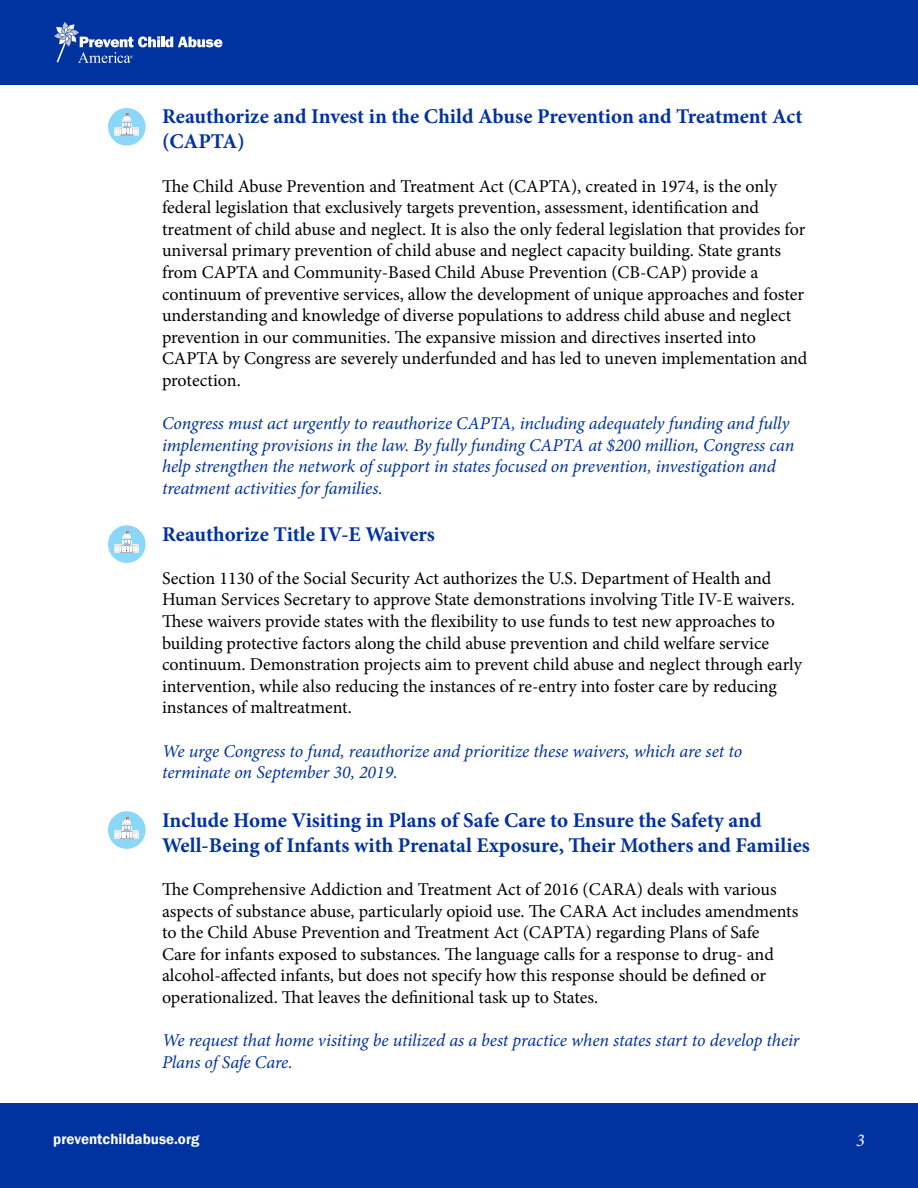
<style>
.page{position:relative;width:918px;height:1188px;background:#fff}
.page>*{position:absolute;margin:0;border:0;box-sizing:border-box;transform-origin:0 0}
.t1{font:700 21px/25.2px "Minion Pro";color:#0032a0}
.t2{font:18px/21.6px "Minion Pro";color:#000}
.t3{font:italic 18px/21.6px "Minion Pro";letter-spacing:-.01em;color:#0032a0}
.t4{font:italic 18px "Minion Pro";color:#fff}
.t5{font:600 15px "Franklin Gothic";color:#fff}
</style>
<div class="page">
<div style="left:0;top:0;width:918px;height:85px;background:#0032a0"></div>
<div style="left:0;top:1103px;width:918px;height:85px;background:#0032a0"></div>
<svg style="left:54px;top:22px;width:168px;height:41px"></svg>
<div style="left:108px;top:108px;width:38px;height:38px;background:#8ad7f8;border-radius:50%"></div>
<div style="left:114px;top:127px;width:25px;height:9px;background:#e7e9ed"></div>
<svg style="left:115px;top:114px;width:24px;height:22px"></svg>
<div style="left:108px;top:525px;width:38px;height:38px;background:#8ad7f8;border-radius:50%"></div>
<div style="left:114px;top:545px;width:25px;height:8px;background:#e7e9ed"></div>
<svg style="left:115px;top:531px;width:24px;height:22px"></svg>
<div style="left:108px;top:811px;width:38px;height:38px;background:#8ad7f8;border-radius:50%"></div>
<div style="left:114px;top:830px;width:25px;height:9px;background:#e7e9ed"></div>
<svg style="left:115px;top:817px;width:24px;height:22px"></svg>
<p class="t1" style="left:162px;top:104px;width:642px">Reauthorize and Invest in the Child Abuse Prevention and Treatment Act (CAPTA)</p>
<p class="t2" style="left:162px;top:175px;width:647px">The Child Abuse Prevention and Treatment Act (CAPTA), created in 1974, is the only federal legislation that exclusively targets prevention, assessment, identification and treatment of child abuse and neglect. It is also the only federal legislation that provides for universal primary prevention of child abuse and neglect capacity building. State grants from CAPTA and Community-Based Child Abuse Prevention (CB-CAP) provide a continuum of preventive services, allow the development of unique approaches and foster understanding and knowledge of diverse populations to address child abuse and neglect prevention in our communities. The expansive mission and directives inserted into CAPTA by Congress are severely underfunded and has led to uneven implementation and protection.</p>
<p class="t3" style="left:162px;top:413px;width:634px">Congress must act urgently to reauthorize CAPTA, including adequately funding and fully implementing provisions in the law. By fully funding CAPTA at $200 million, Congress can help strengthen the network of support in states focused on prevention, investigation and treatment activities for families.</p>
<p class="t1" style="left:162px;top:521px;width:275px">Reauthorize Title IV-E Waivers</p>
<p class="t2" style="left:162px;top:567px;width:641px">Section 1130 of the Social Security Act authorizes the U.S. Department of Health and Human Services Secretary to approve State demonstrations involving Title IV-E waivers.<br>These waivers provide states with the flexibility to use funds to test new approaches to building protective factors along the child abuse prevention and child welfare service continuum. Demonstration projects aim to prevent child abuse and neglect through early intervention, while also reducing the instances of re-entry into foster care by reducing instances of maltreatment.</p>
<p class="t3" style="left:162px;top:740px;width:582px">We urge Congress to fund, reauthorize and prioritize these waivers, which are set to terminate on September 30, 2019.</p>
<p class="t1" style="left:162px;top:807px;width:649px">Include Home Visiting in Plans of Safe Care to Ensure the Safety and<br>Well-Being of Infants with Prenatal Exposure, Their Mothers and Families</p>
<p class="t2" style="left:162px;top:878px;width:638px">The Comprehensive Addiction and Treatment Act of 2016 (CARA) deals with various aspects of substance abuse, particularly opioid use. The CARA Act includes amendments to the Child Abuse Prevention and Treatment Act (CAPTA) regarding Plans of Safe<br>Care for infants exposed to substances. The language calls for a response to drug- and alcohol-affected infants, but does not specify how this response should be defined or operationalized. That leaves the definitional task up to States.</p>
<p class="t3" style="left:162px;top:1030px;width:639px">We request that home visiting be utilized as a best practice when states start to develop their<br>Plans of Safe Care.</p>
<p class="t5" style="left:53px;top:1130px;width:148px">preventchildabuse.org</p>
<p class="t4" style="left:856px;top:1128px;width:10px">3</p>
</div>
